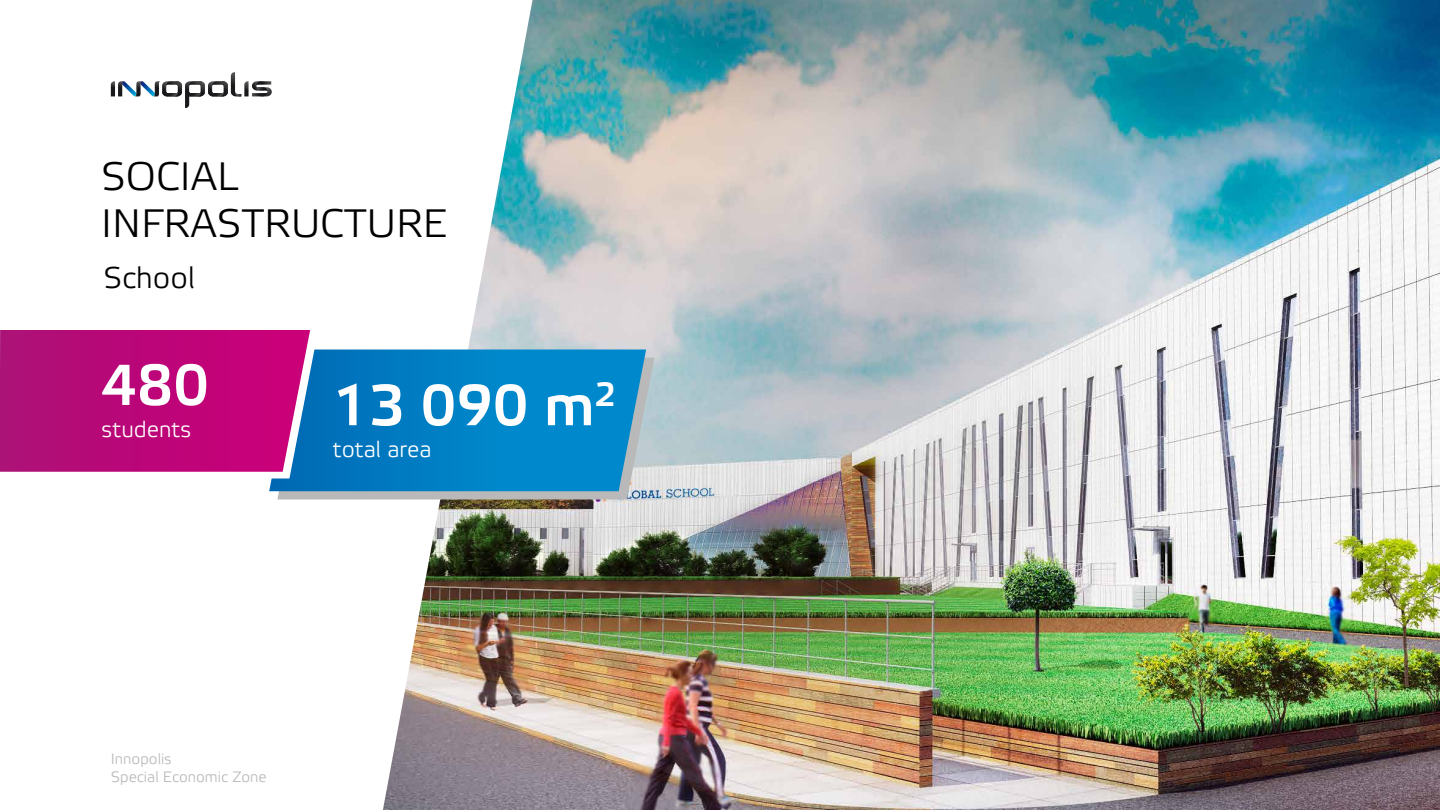
<style>
.page{position:relative;width:1440px;height:810px;background:#fff}
.page>*{position:absolute;margin:0;border:0;box-sizing:border-box;transform-origin:0 0}
.t1{font:700 57.6px "Elektra Light Pro";color:#fff}
.t2{font:39.67px/47.6px "Elektra Light Pro";color:#000}
.t3{font:30px "Elektra Light Pro";color:#000}
.t4{font:22.5px "Elektra Light Pro";color:#fff}
.t5{font:15px/18px "Elektra Light Pro";color:#b9b9b9}
</style>
<div class="page">
<img style="left:383px;top:0;width:1057px;height:810px">
<svg style="left:277px;top:358px;width:377px;height:142px;background:#b4bbbe"></svg>
<svg style="left:269px;top:350px;width:377px;height:141px;background:#0783c5"></svg>
<svg style="left:0;top:330px;width:317px;height:148px;background:#b71a83"></svg>
<svg style="left:111px;top:72px;width:161px;height:36px"></svg>
<h2 class="t2" style="left:101px;top:154px;width:347px">SOCIAL<br>INFRASTRUCTURE</h2>
<h3 class="t3" style="left:104px;top:261px;width:93px">School</h3>
<h1 class="t1" style="left:101px;top:354px;width:109px">480</h1>
<h3 class="t4" style="left:101px;top:418px;width:92px">students</h3>
<h1 class="t1" style="left:333px;top:374px;width:284px">13 090 m<sup>2</sup></h1>
<h3 class="t4" style="left:333px;top:438px;width:100px">total area</h3>
<p class="t5" style="left:111px;top:750px;width:157px">Innopolis<br>Special Economic Zone</p>
</div>
